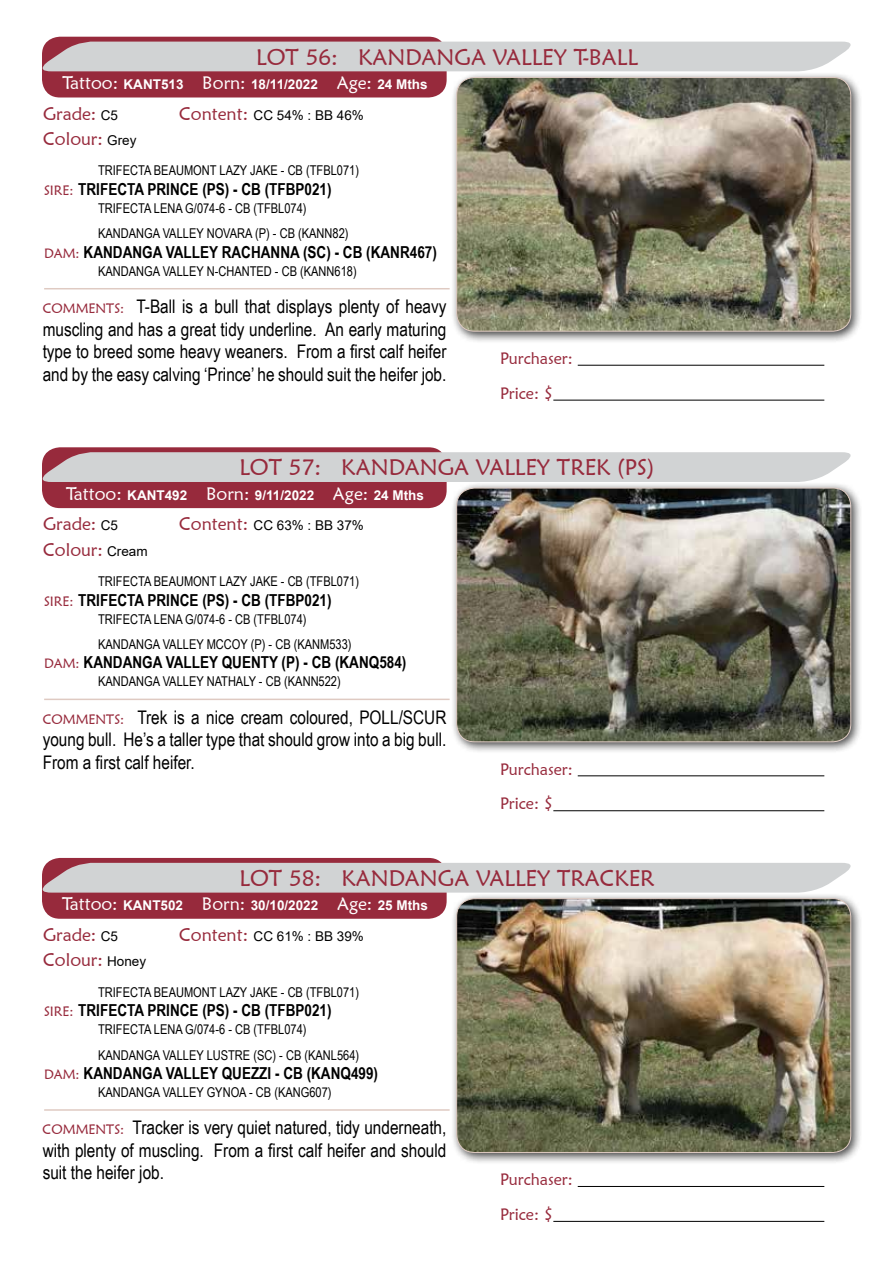
<style>
.page{position:relative;width:893px;height:1263px;background:#fff}
.page>*{position:absolute;margin:0;border:0;box-sizing:border-box;transform-origin:0 0}
.t1{font:22.5px "Maiandra GD";color:#972a3c}
.t2{font:18.75px/22.5px "Arial Narrow";color:#000;text-align:justify}
.t3{font:18px "Maiandra GD";color:#972a3c}
.t4{font:700 16.5px "Arial Narrow";color:#000}
.t5{font:16.5px/35px "Maiandra GD";color:#972a3c}
.t6{font:13.5px/25.3px "Arial Narrow";color:#000}
.t7{font:700 13.5px "Arial";color:#fff}
.t8{font:13.5px "Arial";color:#000}
.s1{font-family:"Maiandra GD";font-weight:400;font-size:18px}
.s2{font-family:"Arial";font-size:13.5px;color:#000}
.s3{font-family:"Maiandra GD";font-size:18px;color:#972a3c}
.s4{font-family:"Maiandra GD";font-weight:400;font-size:13.5px;color:#972a3c}
.s5{font-family:"Maiandra GD";font-size:13.5px;color:#972a3c}
</style>
<div class="page">
<div style="left:42px;top:37px;width:405px;height:60px;background:#972a3c;border-radius:18px"></div>
<div style="left:42px;top:42px;width:809px;height:29px;background:#d1d3d4"></div>
<div style="left:450px;top:71px;width:413px;height:272px;background:#000;opacity:.75"></div>
<img style="left:457px;top:77px;width:394px;height:254px">
<div style="left:456px;top:77px;width:395px;height:254px;border:1px solid #dfcac2;border-radius:18px"></div>
<hr style="left:578px;top:365px;width:246px;height:1px;background:#000">
<hr style="left:553px;top:400px;width:271px;height:1px;background:#000">
<hr style="left:44px;top:288px;width:406px;height:1px;background:#dfcac2">
<div style="left:42px;top:447px;width:405px;height:61px;background:#972a3c;border-radius:18px"></div>
<svg style="left:42px;top:452px;width:809px;height:30px;background:#d0d0d1"></svg>
<div style="left:450px;top:482px;width:413px;height:272px;background:#000;opacity:.75"></div>
<img style="left:457px;top:488px;width:394px;height:254px">
<div style="left:456px;top:488px;width:395px;height:254px;border:1px solid #dfcac2;border-radius:18px"></div>
<hr style="left:578px;top:775px;width:246px;height:1px;background:#000">
<hr style="left:553px;top:810px;width:271px;height:1px;background:#000">
<hr style="left:44px;top:699px;width:406px;height:1px;background:#dfcac2">
<div style="left:42px;top:858px;width:405px;height:61px;background:#972a3c;border-radius:18px"></div>
<div style="left:42px;top:863px;width:809px;height:30px;background:#d1d3d4"></div>
<div style="left:450px;top:892px;width:413px;height:273px;background:#000;opacity:.75"></div>
<img style="left:457px;top:899px;width:394px;height:253px">
<div style="left:456px;top:898px;width:395px;height:254px;border:1px solid #dfcac2;border-radius:18px"></div>
<hr style="left:578px;top:1186px;width:246px;height:1px;background:#000">
<hr style="left:553px;top:1221px;width:271px;height:1px;background:#000">
<hr style="left:44px;top:1109px;width:406px;height:2px;background:#dfcac2">
<p class="t1" style="left:256px;top:43px;width:383px">LOT 56: KANDANGA VALLEY T-BALL</p>
<p class="t7" style="left:62px;top:75px;width:367px"><span class="s1">Tattoo:</span> KANT513 <span class="s1">Born:</span> 18/11/2022 <span class="s1">Age:</span> 24 Mths</p>
<p class="t3" style="left:43px;top:102px;width:76px">Grade: <span class="s2">C5</span></p>
<p class="t8" style="left:179px;top:106px;width:186px"><span class="s3">Content:</span> CC 54% : BB 46%</p>
<p class="t3" style="left:43px;top:128px;width:95px">Colour: <span class="s2">Grey</span></p>
<p class="t6" style="left:98px;top:157px;width:262px">TRIFECTA BEAUMONT LAZY JAKE - CB (TFBL071)</p>
<p class="t4" style="left:44px;top:177px;width:289px"><span class="s4">SIRE:</span> TRIFECTA PRINCE (PS) - CB (TFBP021)</p>
<p class="t6" style="left:98px;top:195px;width:252px">TRIFECTA LENA G/074-6 - CB (TFBL074)<br>KANDANGA VALLEY NOVARA (P) - CB (KANN82)</p>
<p class="t4" style="left:44px;top:239px;width:394px"><span class="s4">DAM:</span> KANDANGA VALLEY RACHANNA (SC) - CB (KANR467)</p>
<p class="t6" style="left:98px;top:258px;width:260px">KANDANGA VALLEY N-CHANTED - CB (KANN618)</p>
<p class="t2" style="left:43px;top:295px;width:405px"><span class="s5">COMMENTS:</span> T-Ball is a bull that displays plenty of heavy muscling and has a great tidy underline. An early maturing type to breed some heavy weaners. From a first calf heifer and by the easy calving ‘Prince’ he should suit the heifer job.</p>
<p class="t5" style="left:500px;top:340px;width:74px">Purchaser:<br>Price: $</p>
<p class="t1" style="left:239px;top:454px;width:417px">LOT 57: KANDANGA VALLEY TREK (PS)</p>
<p class="t7" style="left:66px;top:486px;width:359px"><span class="s1">Tattoo:</span> KANT492 <span class="s1">Born:</span> 9/11/2022 <span class="s1">Age:</span> 24 Mths</p>
<p class="t3" style="left:43px;top:513px;width:76px">Grade: <span class="s2">C5</span></p>
<p class="t8" style="left:179px;top:516px;width:186px"><span class="s3">Content:</span> CC 63% : BB 37%</p>
<p class="t3" style="left:43px;top:538px;width:106px">Colour: <span class="s2">Cream</span></p>
<p class="t6" style="left:98px;top:568px;width:262px">TRIFECTA BEAUMONT LAZY JAKE - CB (TFBL071)</p>
<p class="t4" style="left:44px;top:587px;width:289px"><span class="s4">SIRE:</span> TRIFECTA PRINCE (PS) - CB (TFBP021)</p>
<p class="t6" style="left:98px;top:606px;width:255px">TRIFECTA LENA G/074-6 - CB (TFBL074)<br>KANDANGA VALLEY MCCOY (P) - CB (KANM533)</p>
<p class="t4" style="left:44px;top:650px;width:364px"><span class="s4">DAM:</span> KANDANGA VALLEY QUENTY (P) - CB (KANQ584)</p>
<p class="t6" style="left:98px;top:668px;width:244px">KANDANGA VALLEY NATHALY - CB (KANN522)</p>
<p class="t2" style="left:43px;top:705px;width:405px"><span class="s5">COMMENTS:</span> Trek is a nice cream coloured, POLL/SCUR young bull. He’s a taller type that should grow into a big bull.<br>From a first calf heifer.</p>
<p class="t5" style="left:500px;top:751px;width:74px">Purchaser:<br>Price: $</p>
<p class="t1" style="left:240px;top:864px;width:416px">LOT 58: KANDANGA VALLEY TRACKER</p>
<p class="t7" style="left:62px;top:896px;width:367px"><span class="s1">Tattoo:</span> KANT502 <span class="s1">Born:</span> 30/10/2022 <span class="s1">Age:</span> 25 Mths</p>
<p class="t3" style="left:43px;top:924px;width:76px">Grade: <span class="s2">C5</span></p>
<p class="t8" style="left:179px;top:927px;width:186px"><span class="s3">Content:</span> CC 61% : BB 39%</p>
<p class="t3" style="left:43px;top:949px;width:105px">Colour: <span class="s2">Honey</span></p>
<p class="t6" style="left:98px;top:979px;width:262px">TRIFECTA BEAUMONT LAZY JAKE - CB (TFBL071)</p>
<p class="t4" style="left:44px;top:998px;width:289px"><span class="s4">SIRE:</span> TRIFECTA PRINCE (PS) - CB (TFBP021)</p>
<p class="t6" style="left:98px;top:1016px;width:263px">TRIFECTA LENA G/074-6 - CB (TFBL074)<br>KANDANGA VALLEY LUSTRE (SC) - CB (KANL564)</p>
<p class="t4" style="left:44px;top:1061px;width:335px"><span class="s4">DAM:</span> KANDANGA VALLEY QUEZZI - CB (KANQ499)</p>
<p class="t6" style="left:98px;top:1079px;width:235px">KANDANGA VALLEY GYNOA - CB (KANG607)</p>
<p class="t2" style="left:43px;top:1116px;width:405px"><span class="s5">COMMENTS:</span> Tracker is very quiet natured, tidy underneath, with plenty of muscling. From a first calf heifer and should suit the heifer job.</p>
<p class="t5" style="left:500px;top:1162px;width:74px">Purchaser:<br>Price: $</p>
</div>
